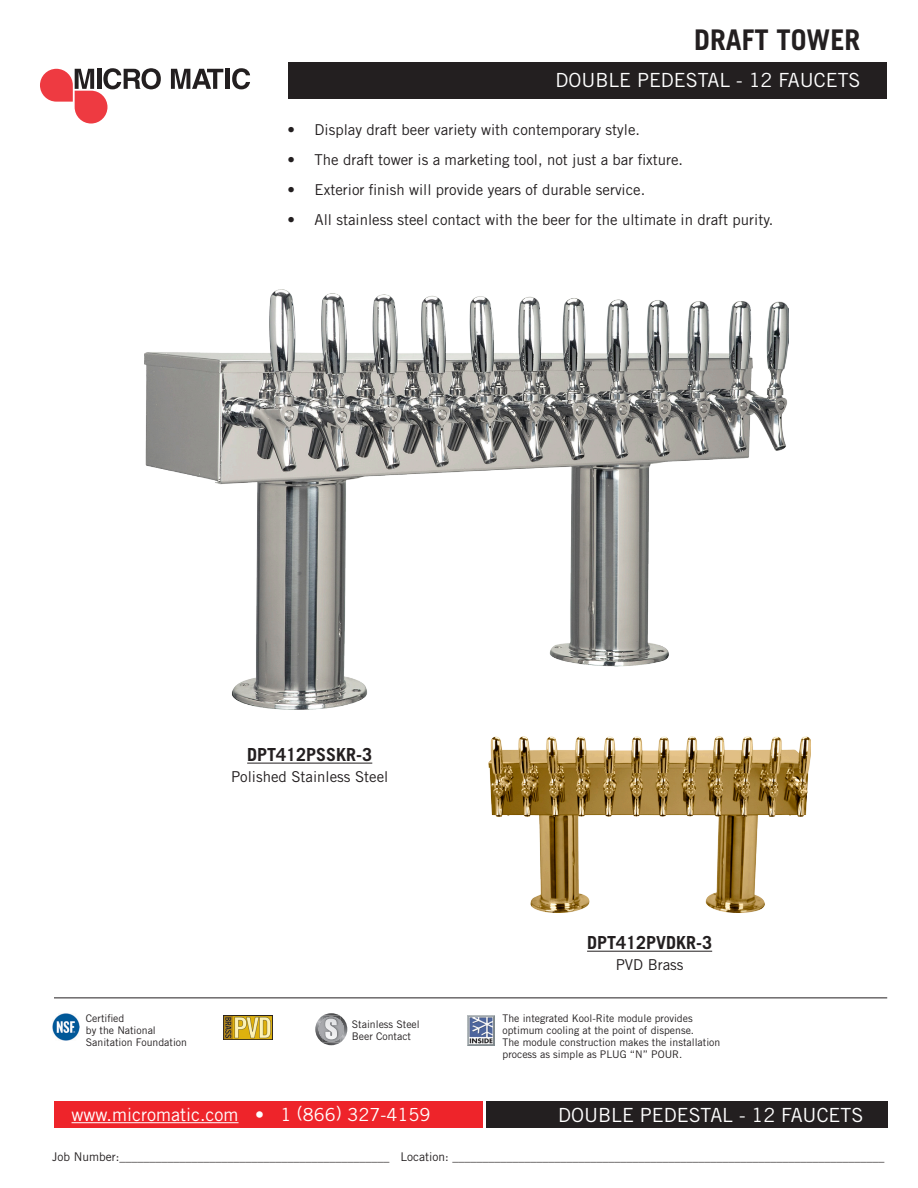
<style>
.page{position:relative;width:918px;height:1188px;background:#fff}
.page>*{position:absolute;margin:0;border:0;box-sizing:border-box;transform-origin:0 0}
.t1{font:700 28.5px "Trade Gothic LT Std";color:#231f20}
.t2{font:19.5px "Trade Gothic LT Std";color:#fff}
.t3{font:18px "Trade Gothic LT Std";color:#fff}
.t4{font:700 18px "Trade Gothic LT Std";color:#231f20}
.t5{font:15px "Trade Gothic LT Std";color:#231f20}
.t6{font:12px "Trade Gothic LT Std";color:#231f20}
.t7{font:10.5px/12px "Trade Gothic LT Std";color:#231f20}
</style>
<div class="page">
<div style="left:288px;top:62px;width:599px;height:37px;background:#231f20"></div>
<svg style="left:40px;top:68px;width:121px;height:56px"></svg>
<svg style="left:171px;top:69px;width:52px;height:20px"></svg>
<hr style="left:225px;top:69px;width:4px;height:20px;background:#231f20">
<svg style="left:232px;top:68px;width:18px;height:21px"></svg>
<div style="left:54px;top:1101px;width:428px;height:27px;background:#ee242a"></div>
<div style="left:486px;top:1101px;width:401px;height:27px;background:#231f20"></div>
<hr style="left:54px;top:998px;width:833px;height:1px;background:#231f20">
<hr style="left:72px;top:1122px;width:167px;height:1px;background:#fff">
<img style="left:53px;top:1014px;width:26px;height:26px">
<img style="left:223px;top:1016px;width:49px;height:24px">
<svg style="left:315px;top:1013px;width:32px;height:32px"></svg>
<img style="left:322px;top:1016px;width:18px;height:1px">
<img style="left:322px;top:1021px;width:18px;height:17px">
<img style="left:322px;top:1038px;width:18px;height:4px">
<img style="left:322px;top:1017px;width:18px;height:4px">
<img style="left:325px;top:1019px;width:12px;height:20px">
<img style="left:468px;top:1015px;width:26px;height:31px">
<img style="left:145px;top:290px;width:643px;height:420px">
<img style="left:489px;top:737px;width:321px;height:176px">
<hr style="left:247px;top:763px;width:125px;height:1px;background:#231f20">
<hr style="left:587px;top:951px;width:125px;height:1px;background:#231f20">
<p class="t1" style="left:694px;top:22px;width:168px">DRAFT TOWER</p>
<p class="t2" style="left:555px;top:68px;width:307px">DOUBLE PEDESTAL - 12 FAUCETS</p>
<p class="t5" style="left:288px;top:121px;width:354px">• Display draft beer variety with contemporary style.</p>
<p class="t5" style="left:288px;top:151px;width:397px">• The draft tower is a marketing tool, not just a bar fixture.</p>
<p class="t5" style="left:288px;top:181px;width:359px">• Exterior finish will provide years of durable service.</p>
<p class="t5" style="left:288px;top:211px;width:487px">• All stainless steel contact with the beer for the ultimate in draft purity.</p>
<p class="t4" style="left:247px;top:744px;width:127px">DPT412PSSKR-3</p>
<p class="t5" style="left:231px;top:768px;width:159px">Polished Stainless Steel</p>
<p class="t4" style="left:587px;top:932px;width:127px">DPT412PVDKR-3</p>
<p class="t5" style="left:616px;top:956px;width:69px">PVD Brass</p>
<p class="t7" style="left:86px;top:1012px;width:103px">Certified<br>by the National<br>Sanitation Foundation</p>
<p class="t7" style="left:352px;top:1018px;width:69px">Stainless Steel<br>Beer Contact</p>
<p class="t7" style="left:503px;top:1012px;width:219px">The integrated Kool-Rite module provides optimum cooling at the point of dispense.<br>The module construction makes the installation process as simple as PLUG “N” POUR.</p>
<p class="t3" style="left:72px;top:1104px;width:360px">www.micromatic.com • 1 (866) 327-4159</p>
<p class="t2" style="left:558px;top:1103px;width:307px">DOUBLE PEDESTAL - 12 FAUCETS</p>
<p class="t6" style="left:52px;top:1150px;width:834px">Job Number:_____________________________________________ Location: ________________________________________________________________________</p>
</div>
